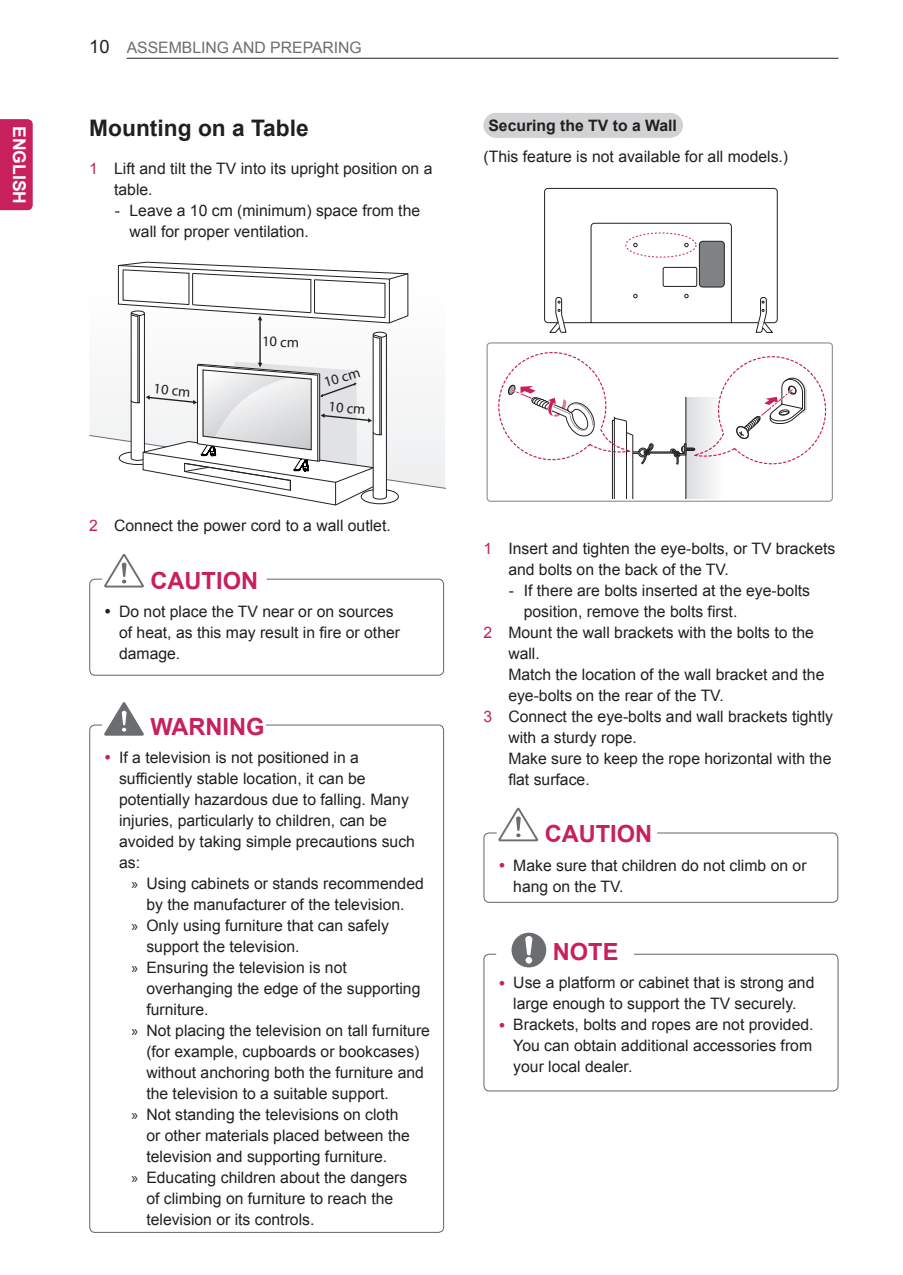
<style>
.page{position:relative;width:903px;height:1275px;background:#fff}
.page>*{position:absolute;margin:0;border:0;box-sizing:border-box;transform-origin:0 0}
.Noti_Title_for_CD{font:700 23.62px "Arial";color:#c8205d}
._3rd_Title{font:700 22.75px "Arial";color:#231f20}
.t1{font:18.38px "Arial";color:#231f20}
.t2{font:700 17.5px "Arial";color:#fff}
.arrow_list{font:15.75px/21px "Arial";color:#231f20}
.Bullet_List__for_CD{font:15.75px/21px "Arial";color:#231f20}
.Number_List{font:15.75px/21px "Arial";color:#231f20}
.Bar_List{font:15.75px/21px "Arial";color:#231f20}
.Bullet_List{font:15.75px/21px "Arial";color:#231f20}
.t3{font:15.75px "Arial";color:#6c6d70}
.Gray_Title{font:700 15.75px "Arial";color:#231f20}
.t4{font:700 15.75px "Arial";color:#fff}
.t5{font:14.7px "Myriad Pro";color:#231f20}
.s1{color:#c8205d}
.s2{font-family:"Myriad Pro"}
</style>
<div class="page">
<div style="left:0;top:119px;width:32px;height:91px;background:#c8205d"></div>
<hr style="left:127px;top:58px;width:711px;height:1px;background:#231f20">
<svg style="left:104px;top:554px;width:40px;height:33px"></svg>
<div style="left:89px;top:579px;width:355px;height:97px;border:1px solid #636366;border-radius:5px"></div>
<div style="left:496px;top:113px;width:174px;height:24px;background:#d1d2d4"></div>
<svg style="left:539px;top:137px;width:109px;height:1px"></svg>
<svg style="left:670px;top:113px;width:1px;height:25px"></svg>
<div style="left:486px;top:342px;width:347px;height:160px;border:1px solid #939598;border-radius:3px"></div>
<svg style="left:498px;top:345px;width:335px;height:154px"></svg>
<svg style="left:544px;top:187px;width:234px;height:146px"></svg>
<svg style="left:498px;top:808px;width:40px;height:33px"></svg>
<div style="left:483px;top:832px;width:355px;height:71px;border:1px solid #636366;border-radius:5px"></div>
<svg style="left:104px;top:702px;width:40px;height:34px"></svg>
<svg style="left:89px;top:261px;width:356px;height:244px"></svg>
<svg style="left:511px;top:933px;width:35px;height:34px"></svg>
<div style="left:525px;top:957px;width:7px;height:7px;background:#fff;border-radius:50%"></div>
<div style="left:483px;top:954px;width:355px;height:137px;border:1px solid #636366;border-radius:5px"></div>
<p class="t2" style="left:31px;top:126px;width:79px;rotate:90deg">ENGLISH</p>
<p class="t4" style="left:31px;top:148px;width:36px;rotate:90deg">ENG</p>
<p class="t1" style="left:89px;top:35px;width:22px">10</p>
<p class="t3" style="left:127px;top:37px;width:237px">ASSEMBLING AND PREPARING</p>
<p class="_3rd_Title" style="left:89px;top:113px;width:221px">Mounting on a Table</p>
<p class="Number_List" style="left:114px;top:158px;width:320px;text-indent:-25px"><span class="s1">1</span> Lift and tilt the TV into its upright position on a table.</p>
<p class="Bar_List" style="left:130px;top:200px;width:292px;text-indent:-15px">- Leave a 10 cm (minimum) space from the wall for proper ventilation.</p>
<p class="t5" style="left:154px;top:379px;width:38px;rotate:5deg">10 cm</p>
<p class="t5" style="left:262px;top:332px;width:38px;rotate:1deg">10 cm</p>
<p class="t5" style="left:322px;top:374px;width:38px;rotate:-17deg">10 cm</p>
<p class="t5" style="left:329px;top:397px;width:38px;rotate:5deg">10 cm</p>
<p class="Number_List" style="left:89px;top:515px;width:303px"><span class="s1">2</span> Connect the power cord to a wall outlet.</p>
<p class="Noti_Title_for_CD" style="left:150px;top:565px;width:109px">CAUTION</p>
<p class="Bullet_List" style="left:119px;top:601px;width:282px">Do not place the TV near or on sources of heat, as this may result in fire or other damage.</p>
<p class="Noti_Title_for_CD" style="left:150px;top:711px;width:116px">WARNING</p>
<p class="Bullet_List__for_CD" style="left:119px;top:747px;width:297px">If a television is not positioned in a sufficiently stable location, it can be potentially hazardous due to falling. Many injuries, particularly to children, can be avoided by taking simple precautions such as:</p>
<p class="arrow_list" style="left:131px;top:873px;width:294px;text-align:center"><span class="s2">»</span> Using cabinets or stands recommended by the manufacturer of the television.</p>
<p class="arrow_list" style="left:146px;top:915px;width:244px;text-indent:-15px"><span class="s2">»</span> Only using furniture that can safely support the television.</p>
<p class="arrow_list" style="left:146px;top:957px;width:276px;text-indent:-15px"><span class="s2">»</span> Ensuring the television is not overhanging the edge of the supporting furniture.</p>
<p class="arrow_list" style="left:146px;top:1020px;width:285px;text-indent:-15px"><span class="s2">»</span> Not placing the television on tall furniture (for example, cupboards or bookcases) without anchoring both the furniture and the television to a suitable support.</p>
<p class="arrow_list" style="left:146px;top:1104px;width:265px;text-indent:-15px"><span class="s2">»</span> Not standing the televisions on cloth or other materials placed between the television and supporting furniture.</p>
<p class="arrow_list" style="left:146px;top:1167px;width:262px;text-indent:-15px"><span class="s2">»</span> Educating children about the dangers of climbing on furniture to reach the television or its controls.</p>
<p class="Gray_Title" style="left:488px;top:115px;width:190px">Securing the TV to a Wall</p>
<p class="Bullet_List__for_CD" style="left:483px;top:146px;width:306px">(This feature is not available for all models.)</p>
<p class="Number_List" style="left:508px;top:538px;width:329px;text-indent:-25px"><span class="s1">1</span> Insert and tighten the eye-bolts, or TV brackets and bolts on the back of the TV.</p>
<p class="Bar_List" style="left:524px;top:580px;width:288px;text-indent:-15px">- If there are bolts inserted at the eye-bolts position, remove the bolts first.</p>
<p class="Number_List" style="left:508px;top:622px;width:318px;text-indent:-25px"><span class="s1">2</span> Mount the wall brackets with the bolts to the wall.<br>Match the location of the wall bracket and the eye-bolts on the rear of the TV.</p>
<p class="Number_List" style="left:508px;top:706px;width:326px;text-indent:-25px"><span class="s1">3</span> Connect the eye-bolts and wall brackets tightly with a sturdy rope.<br>Make sure to keep the rope horizontal with the flat surface.</p>
<p class="Noti_Title_for_CD" style="left:545px;top:819px;width:109px">CAUTION</p>
<p class="Bullet_List__for_CD" style="left:513px;top:855px;width:295px">Make sure that children do not climb on or hang on the TV.</p>
<p class="Noti_Title_for_CD" style="left:553px;top:936px;width:67px">NOTE</p>
<p class="Bullet_List__for_CD" style="left:513px;top:972px;width:303px">Use a platform or cabinet that is strong and large enough to support the TV securely.</p>
<p class="Bullet_List__for_CD" style="left:513px;top:1014px;width:302px;text-align:justify">Brackets, bolts and ropes are not provided.<br>You can obtain additional accessories from your local dealer.</p>
</div>
